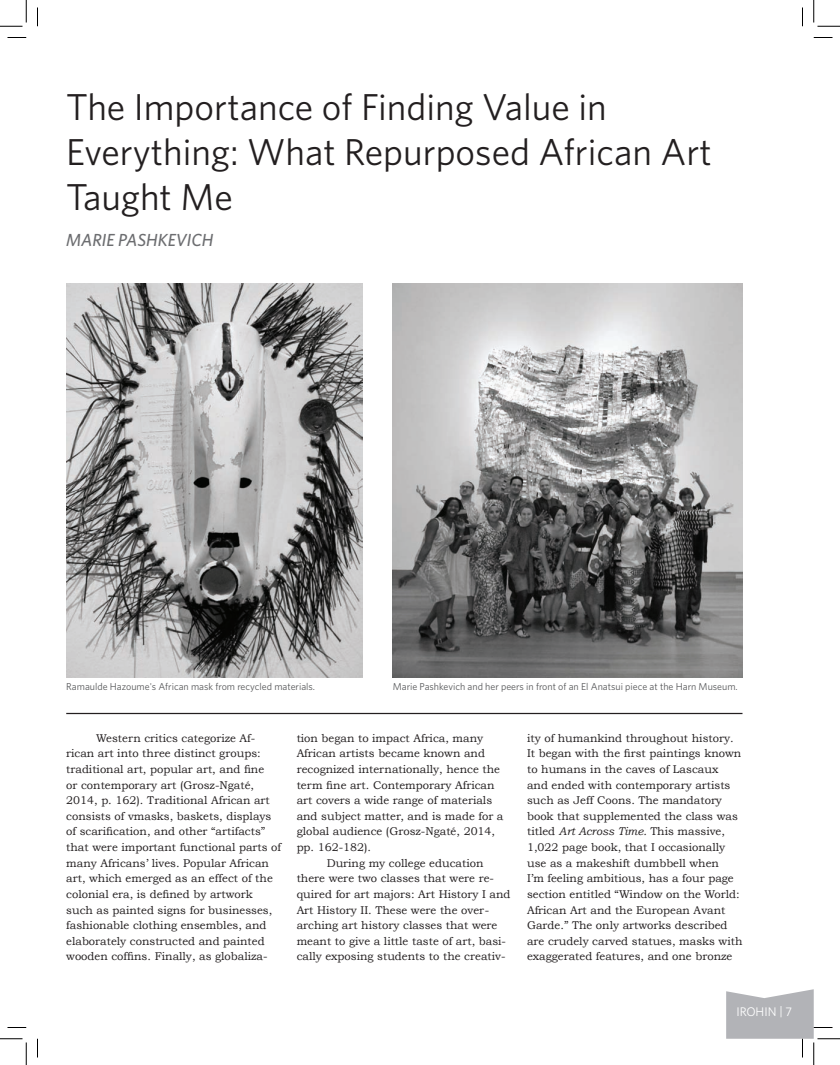
<style>
.page{position:relative;width:840px;height:1065px;background:#fff}
.page>*{position:absolute;margin:0;border:0;box-sizing:border-box;transform-origin:0 0}
.t1{font:37.5px/45px "Whitney";color:#231f20}
.t2{font:italic 500 17.5px "Whitney";color:#6c6d70}
.t3{font:12.5px "Whitney";letter-spacing:-.005em;color:#fff}
.t4{font:11.25px/15.6px "Bookman Old Style";color:#231f20}
.t5{font:10px "Whitney";color:#57585a}
.s1{font-style:italic}
</style>
<div class="page">
<hr style="left:66px;top:713px;width:676px;height:1px;background:#231f20">
<img style="left:66px;top:283px;width:296px;height:395px">
<img style="left:393px;top:283px;width:349px;height:395px">
<svg style="left:8px;top:37px;width:18px;height:1px"></svg>
<svg style="left:814px;top:37px;width:18px;height:1px"></svg>
<svg style="left:8px;top:1027px;width:18px;height:1px"></svg>
<svg style="left:37px;top:8px;width:1px;height:18px"></svg>
<svg style="left:37px;top:1039px;width:1px;height:19px"></svg>
<svg style="left:802px;top:8px;width:1px;height:18px"></svg>
<svg style="left:0;top:0;width:27px;height:27px"></svg>
<svg style="left:0;top:1039px;width:27px;height:26px"></svg>
<svg style="left:814px;top:0;width:26px;height:27px"></svg>
<svg style="left:726px;top:989px;width:114px;height:76px"></svg>
<h1 class="t1" style="left:66px;top:84px;width:647px">The Importance of Finding Value in<br>Everything: What Repurposed African Art<br>Taught Me</h1>
<h2 class="t2" style="left:66px;top:230px;width:149px">MARIE PASHKEVICH</h2>
<p class="t5" style="left:66px;top:680px;width:250px">Ramaulde Hazoume's African mask from recycled materials.</p>
<p class="t5" style="left:393px;top:680px;width:347px">Marie Pashkevich and her peers in front of an El Anatsui piece at the Harn Museum.</p>
<p class="t4" style="left:66px;top:730px;width:216px;text-indent:30px">Western critics categorize Af&shy;rican art into three distinct groups: traditional art, popular art, and fine<br>or contemporary art (Grosz-Ngaté, 2014, p. 162). Traditional African art consists of vmasks, baskets, displays of scarification, and other “artifacts” that were important functional parts of many Africans’ lives. Popular African art, which emerged as an effect of the colonial era, is defined by artwork such as painted signs for businesses, fashionable clothing ensembles, and elaborately constructed and painted wooden coffins. Finally, as globaliza-</p>
<p class="t4" style="left:297px;top:730px;width:188px">tion began to impact Africa, many</p>
<p class="t4" style="left:297px;top:746px;width:190px">African artists became known and</p>
<p class="t4" style="left:297px;top:761px;width:205px">recognized internationally, hence the</p>
<p class="t4" style="left:297px;top:777px;width:199px">term fine art. Contemporary African</p>
<p class="t4" style="left:297px;top:793px;width:197px">art covers a wide range of materials</p>
<p class="t4" style="left:297px;top:808px;width:208px">and subject matter, and is made for a</p>
<p class="t4" style="left:297px;top:824px;width:200px">global audience (Grosz-Ngaté, 2014,</p>
<p class="t4" style="left:297px;top:839px;width:76px">pp. 162-182).</p>
<p class="t4" style="left:327px;top:855px;width:158px">During my college education</p>
<p class="t4" style="left:297px;top:871px;width:199px">there were two classes that were re-</p>
<p class="t4" style="left:297px;top:886px;width:215px">quired for art majors: Art History I and</p>
<p class="t4" style="left:297px;top:902px;width:194px">Art History II. These were the over-</p>
<p class="t4" style="left:297px;top:918px;width:202px">arching art history classes that were</p>
<p class="t4" style="left:297px;top:933px;width:211px">meant to give a little taste of art, basi-</p>
<p class="t4" style="left:297px;top:949px;width:210px">cally exposing students to the creativ-</p>
<p class="t4" style="left:527px;top:730px;width:217px">ity of humankind throughout history.<br>It began with the first paintings known to humans in the caves of Lascaux<br>and ended with contemporary artists such as Jeff Coons. The mandatory book that supplemented the class was titled <span class="s1">Art Across Time.</span> This massive, 1,022 page book, that I occasionally use as a makeshift dumbbell when<br>I’m feeling ambitious, has a four page section entitled “Window on the World:<br>African Art and the European Avant Garde.” The only artworks described are crudely carved statues, masks with exaggerated features, and one bronze</p>
<p class="t3" style="left:736px;top:1005px;width:57px">IROHIN | 7</p>
</div>
